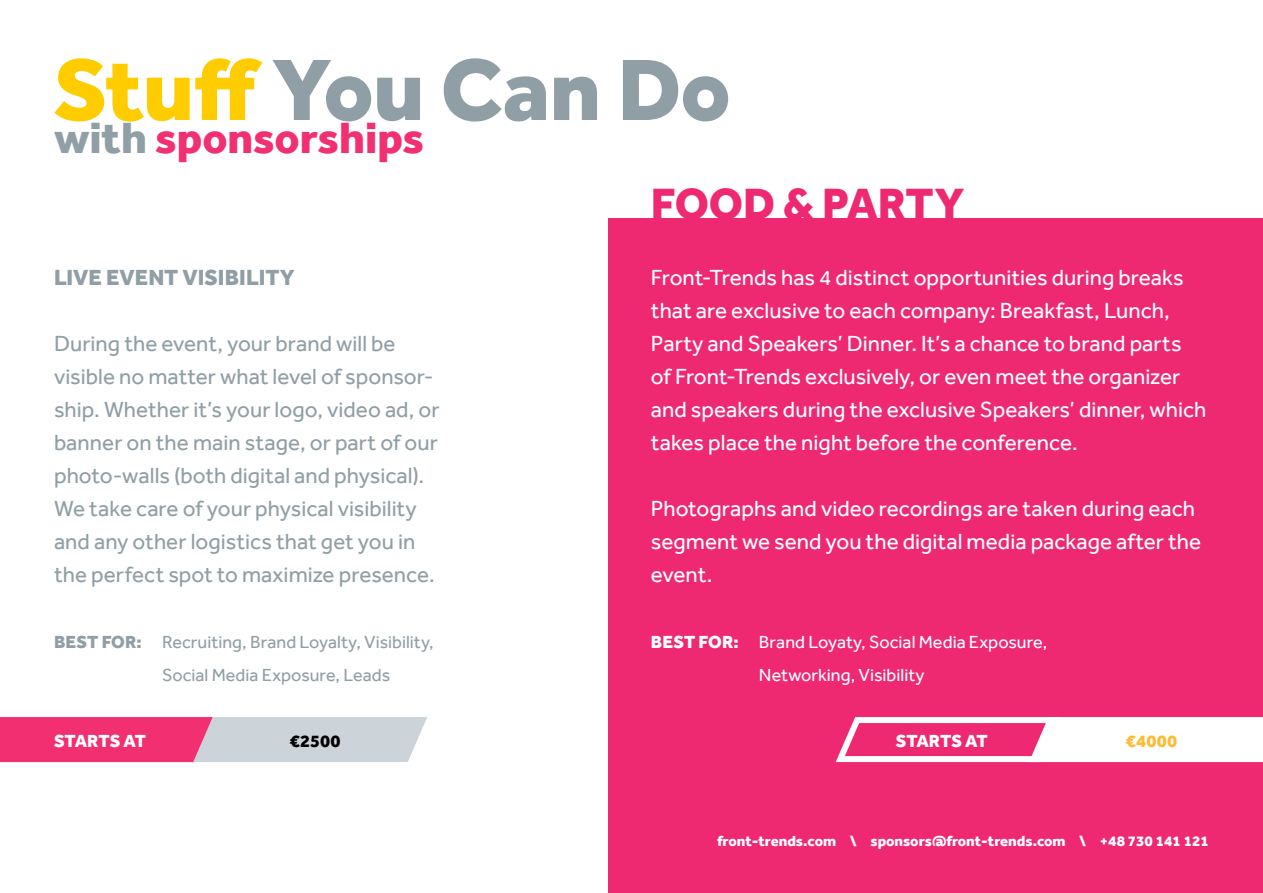
<style>
.page{position:relative;width:1263px;height:893px;background:#fff}
.page>*{position:absolute;margin:0;border:0;box-sizing:border-box;transform-origin:0 0}
.t1{font:800 90px "Effra Trial";letter-spacing:-.01em;color:#909fa6}
.t2{font:800 45px "Effra Trial";letter-spacing:-.005em;color:#f23071}
.t3{font:800 45px "Effra Trial";letter-spacing:-.005em;color:#ee2972}
.t4{font:22.5px/33px "Effra Trial";color:#fff}
.t5{font:22.5px/33px "Effra Trial";color:#909fa6}
.t6{font:800 22.5px "Effra Trial";letter-spacing:.005em;color:#909fa6}
.t7{font:18px "Effra Trial";color:#909fa6}
.t8{font:18px "Effra Trial";letter-spacing:.005em;color:#fff}
.t9{font:800 18px "Effra Trial";letter-spacing:-.005em;color:#fff}
.t10{font:800 18px "Effra Trial";color:#000}
.t11{font:800 18px "Effra Trial";color:#fb3}
.t12{font:800 15px "Effra Trial";color:#fff}
.s1{color:#fc0}
.s2{color:#909fa6}
.s3{font-weight:800}
</style>
<div class="page">
<div style="left:609px;top:218px;width:654px;height:675px;background:#ee2972"></div>
<svg style="left:0;top:717px;width:427px;height:45px;background:#df87a8"></svg>
<svg style="left:835px;top:717px;width:428px;height:46px"></svg>
<p class="t1" style="left:54px;top:36px;width:678px"><span class="s1">Stuff</span> You Can Do</p>
<p class="t2" style="left:54px;top:111px;width:372px"><span class="s2">with</span> sponsorships</p>
<p class="t3" style="left:651px;top:177px;width:315px">FOOD &amp; PARTY</p>
<p class="t6" style="left:54px;top:264px;width:242px">LIVE EVENT VISIBILITY</p>
<p class="t5" style="left:54px;top:327px;width:387px">During the event, your brand will be visible no matter what level of sponsor&shy;ship. Whether it’s your logo, video ad, or banner on the main stage, or part of our photo-walls (both digital and physical).<br>We take care of your physical visibility and any other logistics that get you in the perfect spot to maximize presence.</p>
<p class="t7" style="left:54px;top:631px;width:381px"><span class="s3">BEST FOR:</span> Recruiting, Brand Loyalty, Visibility,</p>
<p class="t7" style="left:162px;top:664px;width:230px">Social Media Exposure, Leads</p>
<p class="t9" style="left:54px;top:730px;width:94px">STARTS AT</p>
<p class="t10" style="left:290px;top:730px;width:52px">€2500</p>
<p class="t4" style="left:651px;top:261px;width:557px">Front-Trends has 4 distinct opportunities during breaks that are exclusive to each company: Breakfast, Lunch, Party and Speakers’ Dinner. It’s a chance to brand parts of Front-Trends exclusively, or even meet the organizer and speakers during the exclusive Speakers’ dinner, which takes place the night before the conference.</p>
<p class="t4" style="left:651px;top:492px;width:552px">Photographs and video recordings are taken during each segment we send you the digital media package after the event.</p>
<p class="t8" style="left:651px;top:631px;width:398px"><span class="s3">BEST FOR:</span> Brand Loyaty, Social Media Exposure,</p>
<p class="t8" style="left:759px;top:664px;width:167px">Networking, Visibility</p>
<p class="t9" style="left:896px;top:730px;width:94px">STARTS AT</p>
<p class="t11" style="left:1126px;top:730px;width:53px">€4000</p>
<p class="t12" style="left:717px;top:832px;width:493px">front-trends.com \ sponsors@front-trends.com \ +48 730 141 121</p>
</div>
